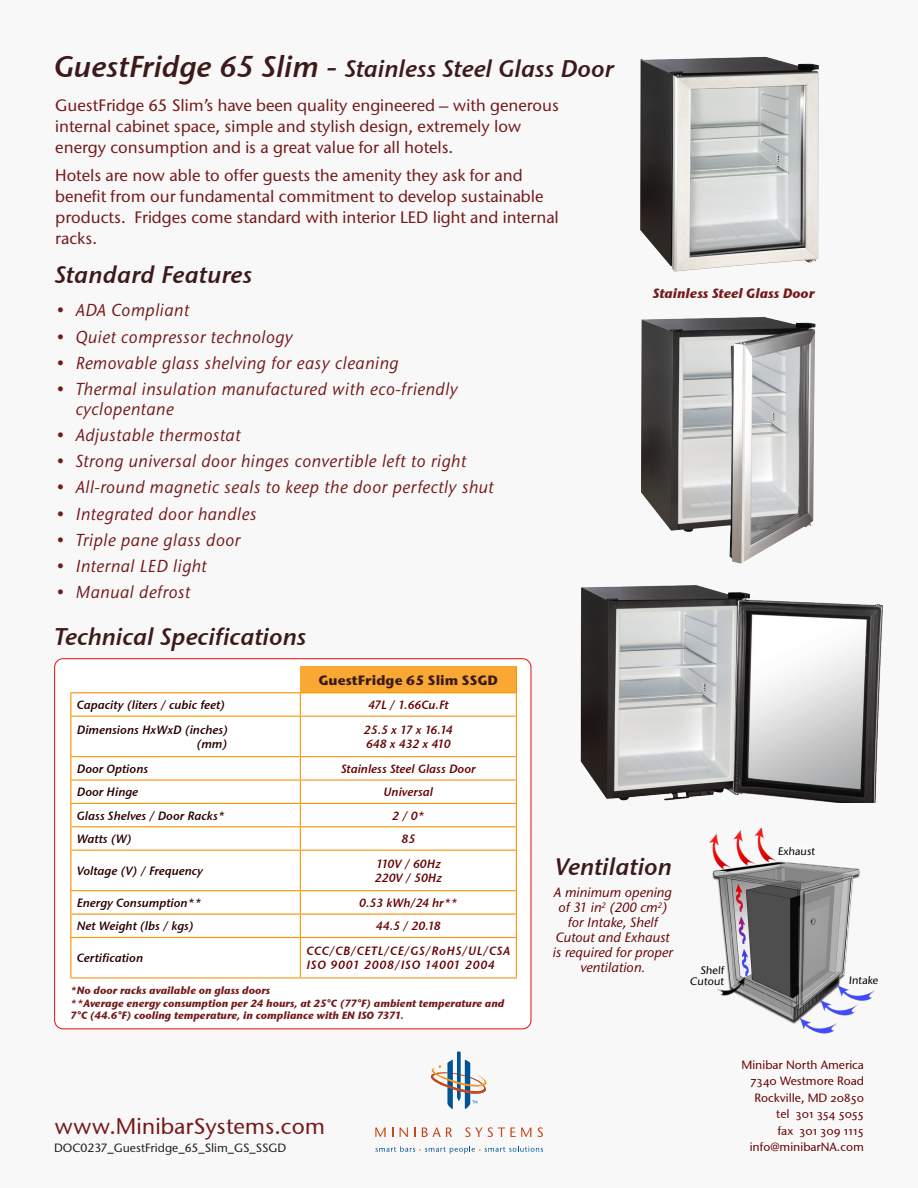
<style>
.page{position:relative;width:918px;height:1188px;background:#f8f8f8}
.page>*{position:absolute;margin:0;border:0;box-sizing:border-box;transform-origin:0 0}
.Untertitel{font:24px "Stone Sans Semi ITCTT Italic";color:#3d1a1a}
.t1{font:22.5px "Stone Sans OSITCTT Medium";color:#751a1a}
.text{font:italic 500 17.4px/19.5px "Stone Sans ITC";letter-spacing:.03em;color:#751a1a;scale:.95 1}
.text-2{font:500 16.5px/21px "Stone Sans ITC";color:#751a1a}
.t2{font:italic 500 13.5px/14.9px "Stone Sans ITC";color:#600;text-align:center}
.t3{font:italic 13.5px "Stone Sans ITCTT Bold";color:#751a1a}
.t4{font:700 13.5px "Stone Sans ITC";color:#3d1a1a}
.t5{font:12px "Stone Sans Semi ITCTT Italic";color:#280000}
.t6{font:12px "Stone Sans Semi ITCTT Italic";color:#600}
.text-3{font:12px "Stone Sans OSITCTT Medium";color:#600}
.t7{font:12px "Stone Sans Semi ITCTT Italic";letter-spacing:.06em;color:#600}
.Untertitel-2{font:500 12px "Stone Sans ITC";color:#231f20}
.t8{font:500 10.8px/10.8px "Stone Sans ITC";color:#000001;text-align:right}
.t9{font:italic 10.5px/12.6px "Stone Sans ITCTT Bold";color:#751a1a}
.s1{font-size:30px}
</style>
<div class="page">
<div style="left:55px;top:659px;width:476px;height:370px;background:#fff;border-radius:9px"></div>
<img style="left:641px;top:317px;width:175px;height:247px">
<img style="left:580px;top:585px;width:303px;height:218px">
<img style="left:640px;top:56px;width:179px;height:216px">
<img style="left:710px;top:829px;width:165px;height:205px">
<div style="left:768px;top:837px;width:58px;height:29px;background:#fff;opacity:.8"></div>
<svg style="left:375px;top:1128px;width:11px;height:9px"></svg>
<svg style="left:400px;top:1128px;width:8px;height:9px"></svg>
<svg style="left:422px;top:1128px;width:30px;height:9px"></svg>
<svg style="left:465px;top:1127px;width:66px;height:10px"></svg>
<svg style="left:537px;top:1127px;width:6px;height:10px"></svg>
<svg style="left:375px;top:1146px;width:168px;height:8px"></svg>
<svg style="left:431px;top:1051px;width:56px;height:58px"></svg>
<div style="left:300px;top:666px;width:216px;height:27px;background:#f9a933"></div>
<svg style="left:300px;top:693px;width:1px;height:23px"></svg>
<hr style="left:70px;top:716px;width:230px;height:1px;background:#f89400">
<hr style="left:70px;top:756px;width:230px;height:1px;background:#f89400">
<hr style="left:70px;top:779px;width:230px;height:2px;background:#f89400">
<hr style="left:70px;top:803px;width:230px;height:1px;background:#f89400">
<hr style="left:300px;top:803px;width:217px;height:1px;background:#f89400">
<hr style="left:70px;top:826px;width:230px;height:1px;background:#f89400">
<hr style="left:300px;top:826px;width:217px;height:1px;background:#f89400">
<hr style="left:70px;top:850px;width:230px;height:1px;background:#f89400">
<hr style="left:300px;top:850px;width:217px;height:1px;background:#f89400">
<hr style="left:300px;top:851px;width:1px;height:39px;background:#f89400">
<hr style="left:516px;top:851px;width:1px;height:39px;background:#f89400">
<hr style="left:70px;top:890px;width:230px;height:1px;background:#f89400">
<hr style="left:300px;top:890px;width:217px;height:1px;background:#f89400">
<hr style="left:70px;top:914px;width:230px;height:1px;background:#f89400">
<hr style="left:300px;top:914px;width:217px;height:1px;background:#f89400">
<svg style="left:300px;top:891px;width:1px;height:46px"></svg>
<svg style="left:516px;top:891px;width:1px;height:46px"></svg>
<hr style="left:70px;top:937px;width:230px;height:1px;background:#f89400">
<hr style="left:70px;top:692px;width:230px;height:1px;background:#f89400">
<hr style="left:300px;top:692px;width:217px;height:1px;background:#f89400">
<svg style="left:516px;top:666px;width:1px;height:50px"></svg>
<hr style="left:300px;top:937px;width:217px;height:1px;background:#f7931d">
<hr style="left:300px;top:938px;width:1px;height:39px;background:#f7931d">
<hr style="left:516px;top:938px;width:1px;height:39px;background:#f7931d">
<hr style="left:70px;top:977px;width:230px;height:2px;background:#f7931d">
<hr style="left:300px;top:977px;width:217px;height:2px;background:#f7931d">
<svg style="left:70px;top:693px;width:1px;height:23px"></svg>
<hr style="left:70px;top:717px;width:1px;height:39px;background:#f89400">
<svg style="left:70px;top:757px;width:1px;height:93px"></svg>
<hr style="left:70px;top:851px;width:1px;height:39px;background:#f89400">
<svg style="left:70px;top:891px;width:1px;height:46px"></svg>
<hr style="left:70px;top:938px;width:1px;height:39px;background:#f89400">
<hr style="left:300px;top:716px;width:217px;height:1px;background:#f7931d">
<hr style="left:300px;top:717px;width:1px;height:39px;background:#f7931d">
<hr style="left:516px;top:717px;width:1px;height:39px;background:#f7931d">
<hr style="left:300px;top:756px;width:217px;height:1px;background:#f7931d">
<svg style="left:300px;top:757px;width:1px;height:93px"></svg>
<svg style="left:516px;top:757px;width:1px;height:93px"></svg>
<hr style="left:300px;top:779px;width:217px;height:2px;background:#f7931d">
<svg style="left:711px;top:967px;width:41px;height:44px"></svg>
<p class="Untertitel" style="left:54px;top:54px;width:561px"><span class="s1">GuestFridge 65 Slim -</span> Stainless Steel Glass Door</p>
<p class="text-2" style="left:55px;top:95px;width:505px">GuestFridge 65 Slim’s have been quality engineered – with generous internal cabinet space, simple and stylish design, extremely low energy consumption and is a great value for all hotels.</p>
<p class="text-2" style="left:55px;top:165px;width:505px">Hotels are now able to offer guests the amenity they ask for and benefit from our fundamental commitment to develop sustainable products. Fridges come standard with interior LED light and internal racks.</p>
<p class="Untertitel" style="left:55px;top:261px;width:199px">Standard Features</p>
<p class="text" style="left:56px;top:301px;width:142px">• ADA Compliant</p>
<p class="text" style="left:56px;top:327px;width:251px">• Quiet compressor technology</p>
<p class="text" style="left:56px;top:353px;width:362px">• Removable glass shelving for easy cleaning</p>
<p class="text" style="left:76px;top:379px;width:404px;text-indent:-20px">• Thermal insulation manufactured with eco-friendly cyclopentane</p>
<p class="text" style="left:56px;top:425px;width:196px">• Adjustable thermostat</p>
<p class="text" style="left:56px;top:451px;width:433px">• Strong universal door hinges convertible left to right</p>
<p class="text" style="left:56px;top:478px;width:462px">• All-round magnetic seals to keep the door perfectly shut</p>
<p class="text" style="left:56px;top:504px;width:212px">• Integrated door handles</p>
<p class="text" style="left:56px;top:530px;width:196px">• Triple pane glass door</p>
<p class="text" style="left:56px;top:556px;width:160px">• Internal LED light</p>
<p class="text" style="left:56px;top:583px;width:143px">• Manual defrost</p>
<p class="Untertitel" style="left:55px;top:622px;width:253px">Technical Specifications</p>
<p class="t4" style="left:319px;top:671px;width:181px">GuestFridge 65 Slim SSGD</p>
<p class="t5" style="left:77px;top:698px;width:150px">Capacity (liters / cubic feet)</p>
<p class="t6" style="left:368px;top:698px;width:82px">47L / 1.66Cu.Ft</p>
<p class="t5" style="left:77px;top:722px;width:153px">Dimensions HxWxD (inches)</p>
<p class="t5" style="left:196px;top:737px;width:33px">(mm)</p>
<p class="t6" style="left:364px;top:722px;width:90px">25.5 x 17 x 16.14</p>
<p class="t6" style="left:366px;top:737px;width:86px">648 x 432 x 410</p>
<p class="t3" style="left:653px;top:285px;width:163px">Stainless Steel Glass Door</p>
<p class="t5" style="left:77px;top:761px;width:73px">Door Options</p>
<p class="t6" style="left:341px;top:761px;width:136px">Stainless Steel Glass Door</p>
<p class="t5" style="left:77px;top:785px;width:63px">Door Hinge</p>
<p class="t6" style="left:384px;top:785px;width:51px">Universal</p>
<p class="t5" style="left:77px;top:808px;width:149px">Glass Shelves / Door Racks*</p>
<p class="t6" style="left:392px;top:808px;width:34px">2 / 0*</p>
<p class="t5" style="left:77px;top:832px;width:56px">Watts (W)</p>
<p class="t6" style="left:401px;top:832px;width:15px">85</p>
<p class="t5" style="left:77px;top:864px;width:128px">Voltage (V) / Frequency</p>
<p class="t6" style="left:376px;top:856px;width:66px">110V / 60Hz</p>
<p class="t6" style="left:375px;top:871px;width:68px">220V / 50Hz</p>
<p class="t5" style="left:77px;top:895px;width:126px">Energy Consumption**</p>
<p class="t6" style="left:359px;top:895px;width:100px">0.53 kWh/24 hr**</p>
<p class="t5" style="left:77px;top:919px;width:119px">Net Weight (lbs / kgs)</p>
<p class="t6" style="left:376px;top:919px;width:66px">44.5 / 20.18</p>
<p class="t5" style="left:77px;top:951px;width:68px">Certification</p>
<p class="t7" style="left:306px;top:944px;width:205px">CCC/CB/CETL/CE/GS/RoHS/UL/CSA</p>
<p class="t7" style="left:306px;top:958px;width:190px">ISO 9001 2008/ISO 14001 2004</p>
<p class="t9" style="left:70px;top:984px;width:436px">*No door racks available on glass doors<br>**Average energy consumption per 24 hours, at 25°C (77°F) ambient temperature and</p>
<p class="t9" style="left:70px;top:1009px;width:335px">7°C (44.6°F) cooling temperature, in compliance with EN ISO 7371.</p>
<p class="t1" style="left:55px;top:1112px;width:272px">www.MinibarSystems.com</p>
<p class="Untertitel-2" style="left:54px;top:1140px;width:234px">DOC0237_GuestFridge_65_Slim_GS_SSGD</p>
<p class="Untertitel" style="left:555px;top:852px;width:118px">Ventilation</p>
<p class="t2" style="left:553px;top:885px;width:122px">A minimum opening of 31 in<sup>2</sup> (200 cm<sup>2</sup>) for Intake, Shelf<br>Cutout and Exhaust is required for proper ventilation.</p>
<p class="t8" style="left:690px;top:965px;width:37px">Shelf<br>Cutout</p>
<p class="t8" style="left:778px;top:845px;width:40px">Exhaust</p>
<p class="t8" style="left:849px;top:974px;width:32px">Intake</p>
<p class="text-3" style="left:741px;top:1057px;width:124px">Minibar North America</p>
<p class="text-3" style="left:751px;top:1074px;width:115px">7340 Westmore Road</p>
<p class="text-3" style="left:755px;top:1090px;width:111px">Rockville, MD 20850</p>
<p class="text-3" style="left:776px;top:1107px;width:89px">tel 301 354 5055</p>
<p class="text-3" style="left:778px;top:1123px;width:88px">fax 301 309 1115</p>
<p class="text-3" style="left:750px;top:1140px;width:116px">info@minibarNA.com</p>
</div>
